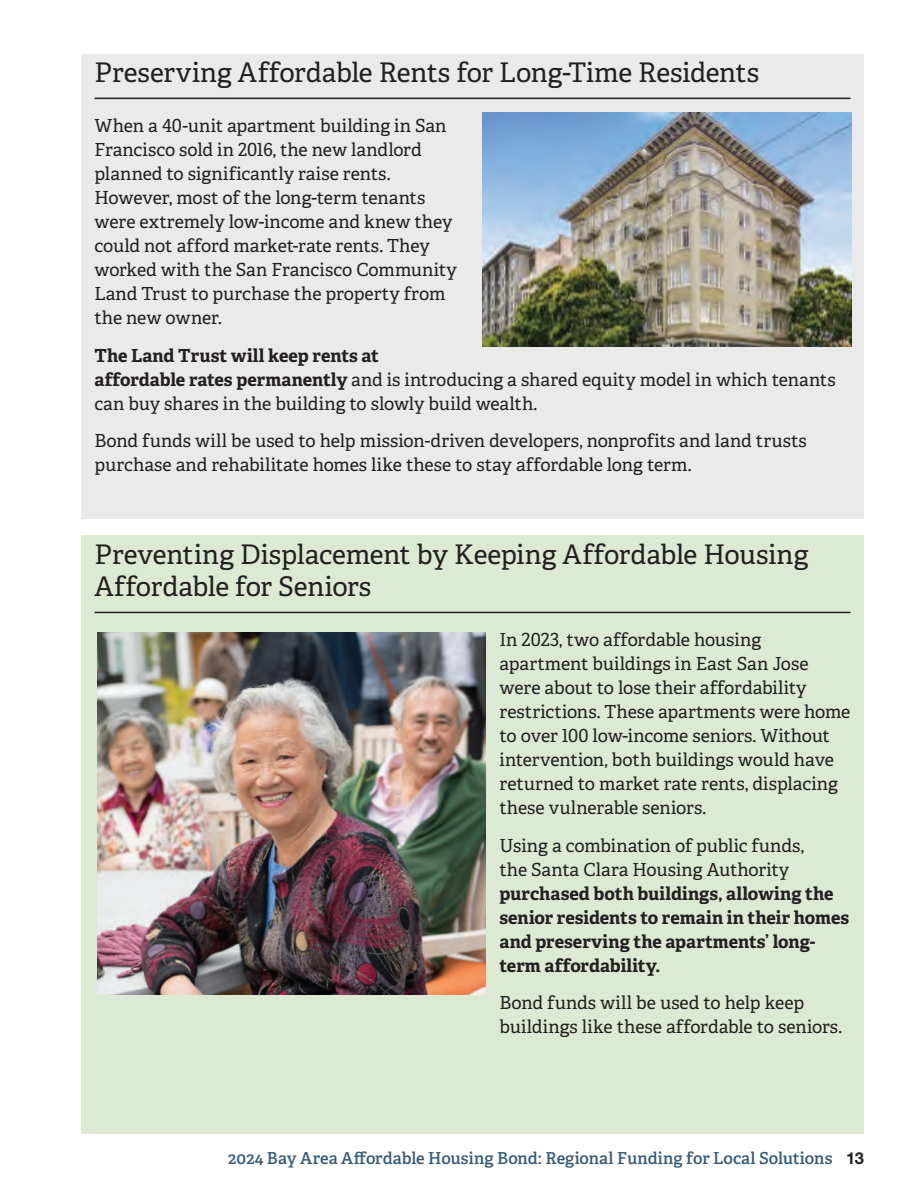
<style>
.page{position:relative;width:918px;height:1188px;background:#fff}
.page>*{position:absolute;margin:0;border:0;box-sizing:border-box;transform-origin:0 0}
.h5_Callout_Box_Header{font:27px/32.4px "Adelle";letter-spacing:-.005em;color:#231f20}
.p_Callout_Box_Copy{font:18px/24px "Adelle";color:#231f20}
.p_Callout_Box_Copy-2{font:700 18px/24px "Adelle";color:#231f20}
.t1{font:600 16.5px "Adelle";color:#355b7b}
.s1{font-weight:700}
.s2{font-weight:400}
.s3{font-family:"Helvetica Neue LT Std";font-weight:700;color:#231f20}
</style>
<div class="page">
<div style="left:81px;top:54px;width:783px;height:464px;background:#eaeaea"></div>
<hr style="left:94px;top:98px;width:756px;height:1px;background:#231f20">
<div style="left:81px;top:536px;width:783px;height:598px;background:#dcead3"></div>
<hr style="left:94px;top:612px;width:756px;height:1px;background:#231f20">
<img style="left:483px;top:112px;width:369px;height:235px">
<img style="left:98px;top:632px;width:388px;height:363px">
<h2 class="h5_Callout_Box_Header" style="left:94px;top:57px;width:666px">Preserving Affordable Rents for Long-Time Residents</h2>
<p class="p_Callout_Box_Copy" style="left:94px;top:114px;width:364px">When a 40-unit apartment building in San Francisco sold in 2016, the new landlord planned to significantly raise rents.<br>However, most of the long-term tenants were extremely low-income and knew they could not afford market-rate rents. They worked with the San Francisco Community Land Trust to purchase the property from the new owner.</p>
<p class="p_Callout_Box_Copy" style="left:94px;top:343px;width:743px"><span class="s1">The Land Trust will keep rents at<br>affordable rates permanently</span> and is introducing a shared equity model in which tenants can buy shares in the building to slowly build wealth.</p>
<p class="p_Callout_Box_Copy" style="left:94px;top:429px;width:714px">Bond funds will be used to help mission-driven developers, nonprofits and land trusts purchase and rehabilitate homes like these to stay affordable long term.</p>
<h2 class="h5_Callout_Box_Header" style="left:94px;top:538px;width:715px">Preventing Displacement by Keeping Affordable Housing<br>Affordable for Seniors</h2>
<p class="p_Callout_Box_Copy" style="left:500px;top:628px;width:353px">In 2023, two affordable housing apartment buildings in East San Jose were about to lose their affordability restrictions. These apartments were home to over 100 low-income seniors. Without intervention, both buildings would have returned to market rate rents, displacing these vulnerable seniors.</p>
<p class="p_Callout_Box_Copy-2" style="left:500px;top:833px;width:351px"><span class="s2">Using a combination of public funds,<br>the Santa Clara Housing Authority </span>purchased both buildings, allowing the senior residents to remain in their homes and preserving the apartments’ long&shy;term affordability.</p>
<p class="p_Callout_Box_Copy" style="left:500px;top:991px;width:344px">Bond funds will be used to help keep buildings like these affordable to seniors.</p>
<p class="t1" style="left:228px;top:1148px;width:637px">2024 Bay Area Affordable Housing Bond: Regional Funding for Local Solutions <span class="s3">13</span></p>
</div>
